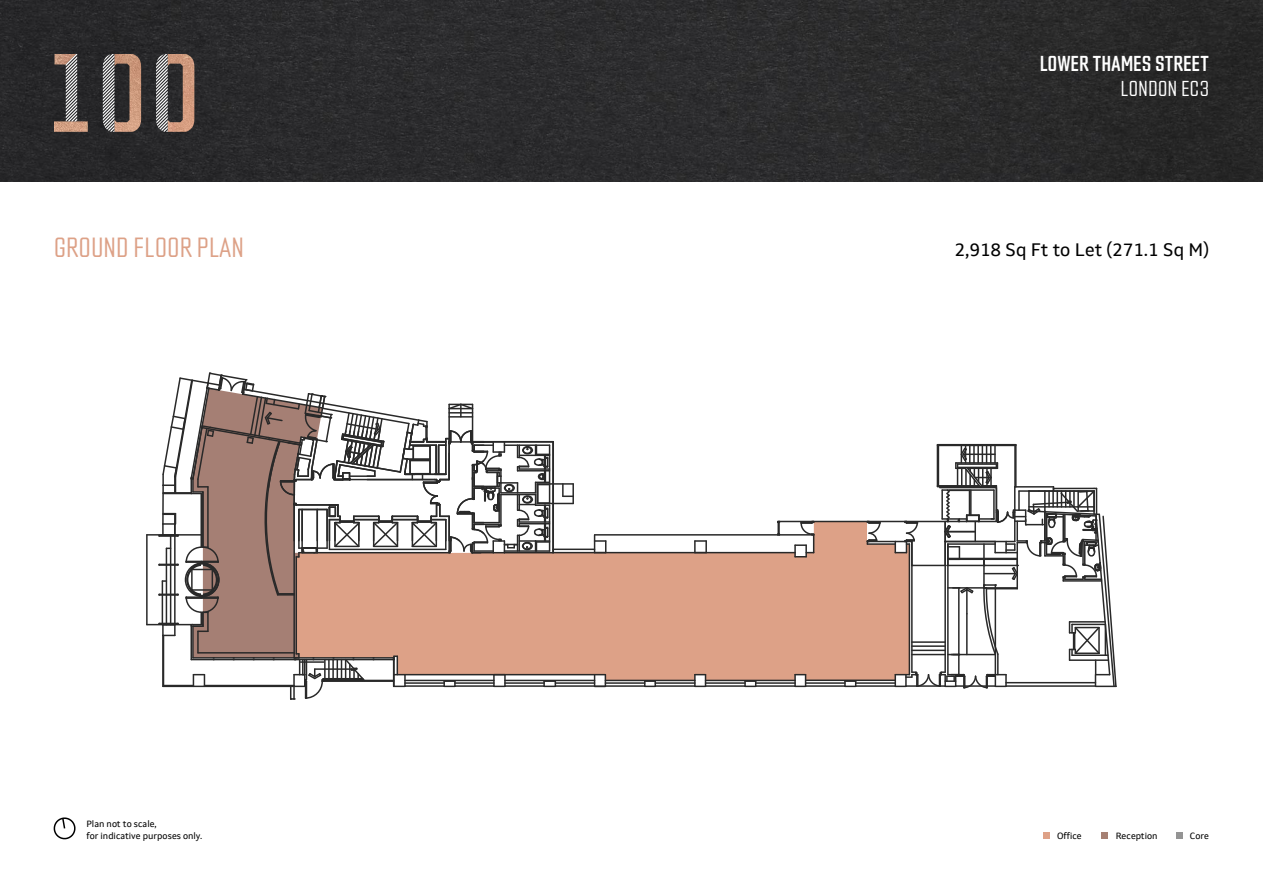
<style>
.page{position:relative;width:1263px;height:893px;background:#fff}
.page>*{position:absolute;margin:0;border:0;box-sizing:border-box;transform-origin:0 0}
.t1{font:300 27px "Countach";letter-spacing:.025em;color:#dda187}
.t2{font:21px "Countach";letter-spacing:.025em;color:#fff}
.t3{font:300 21px "Countach";letter-spacing:.025em;color:#fff}
.t4{font:18px "Setimo Trial";color:#000}
.t5{font:9px/12px "Setimo Trial";color:#000}
</style>
<div class="page">
<img style="left:0;top:0;width:1263px;height:181px">
<img style="left:54px;top:54px;width:140px;height:78px">
<svg style="left:66px;top:54px;width:102px;height:78px;background:#675e5a"></svg>
<svg style="left:574px;top:522px;width:293px;height:158px;background:#e0ac96"></svg>
<hr style="left:778px;top:521px;width:180px;height:1px;background:#292929">
<svg style="left:694px;top:540px;width:13px;height:12px"></svg>
<svg style="left:794px;top:674px;width:12px;height:13px"></svg>
<svg style="left:694px;top:674px;width:12px;height:13px"></svg>
<svg style="left:594px;top:674px;width:12px;height:13px"></svg>
<svg style="left:844px;top:681px;width:12px;height:6px"></svg>
<svg style="left:744px;top:681px;width:12px;height:6px"></svg>
<svg style="left:644px;top:681px;width:12px;height:6px"></svg>
<hr style="left:553px;top:552px;width:242px;height:1px;background:#292929">
<hr style="left:555px;top:685px;width:40px;height:2px;background:#292929">
<hr style="left:555px;top:682px;width:40px;height:2px;background:#292929">
<hr style="left:655px;top:685px;width:40px;height:2px;background:#292929">
<hr style="left:655px;top:682px;width:40px;height:2px;background:#292929">
<hr style="left:605px;top:682px;width:40px;height:2px;background:#292929">
<hr style="left:605px;top:685px;width:40px;height:2px;background:#292929">
<hr style="left:756px;top:685px;width:39px;height:2px;background:#292929">
<hr style="left:756px;top:682px;width:39px;height:2px;background:#292929">
<hr style="left:705px;top:682px;width:40px;height:2px;background:#292929">
<hr style="left:705px;top:685px;width:40px;height:2px;background:#292929">
<hr style="left:856px;top:685px;width:39px;height:2px;background:#292929">
<hr style="left:856px;top:682px;width:39px;height:2px;background:#292929">
<hr style="left:805px;top:682px;width:40px;height:2px;background:#292929">
<hr style="left:805px;top:685px;width:40px;height:2px;background:#292929">
<hr style="left:937px;top:444px;width:79px;height:1px;background:#292929">
<hr style="left:147px;top:624px;width:44px;height:1px;background:#292929">
<hr style="left:147px;top:534px;width:54px;height:2px;background:#292929">
<hr style="left:146px;top:535px;width:2px;height:90px;background:#292929">
<hr style="left:553px;top:549px;width:42px;height:1px;background:#292929">
<hr style="left:805px;top:679px;width:90px;height:2px;background:#292929">
<hr style="left:705px;top:680px;width:90px;height:1px;background:#292929">
<hr style="left:605px;top:680px;width:90px;height:1px;background:#292929">
<hr style="left:505px;top:680px;width:90px;height:1px;background:#292929">
<svg style="left:594px;top:535px;width:12px;height:17px"></svg>
<hr style="left:595px;top:534px;width:219px;height:2px;background:#292929">
<svg style="left:777px;top:521px;width:3px;height:15px"></svg>
<hr style="left:405px;top:674px;width:190px;height:1px;background:#292929">
<svg style="left:794px;top:522px;width:20px;height:35px"></svg>
<svg style="left:867px;top:445px;width:250px;height:244px"></svg>
<svg style="left:157px;top:372px;width:417px;height:328px"></svg>
<svg style="left:54px;top:817px;width:22px;height:23px"></svg>
<div style="left:1043px;top:832px;width:7px;height:7px;background:#dea187"></div>
<div style="left:1101px;top:832px;width:7px;height:7px;background:#a68073"></div>
<div style="left:1175px;top:832px;width:7px;height:7px;background:#949494"></div>
<h2 class="t2" style="left:1040px;top:50px;width:170px">LOWER THAMES STREET</h2>
<h2 class="t3" style="left:1121px;top:75px;width:89px">LONDON EC3</h2>
<h1 class="t1" style="left:54px;top:230px;width:191px">GROUND FLOOR PLAN</h1>
<h3 class="t4" style="left:954px;top:238px;width:256px">2,918 Sq Ft to Let (271.1 Sq M)</h3>
<p class="t5" style="left:86px;top:818px;width:117px">Plan not to scale,<br>for indicative purposes only.</p>
<p class="t5" style="left:1057px;top:830px;width:26px">Office</p>
<p class="t5" style="left:1116px;top:830px;width:43px">Reception</p>
<p class="t5" style="left:1190px;top:830px;width:21px">Core</p>
</div>
